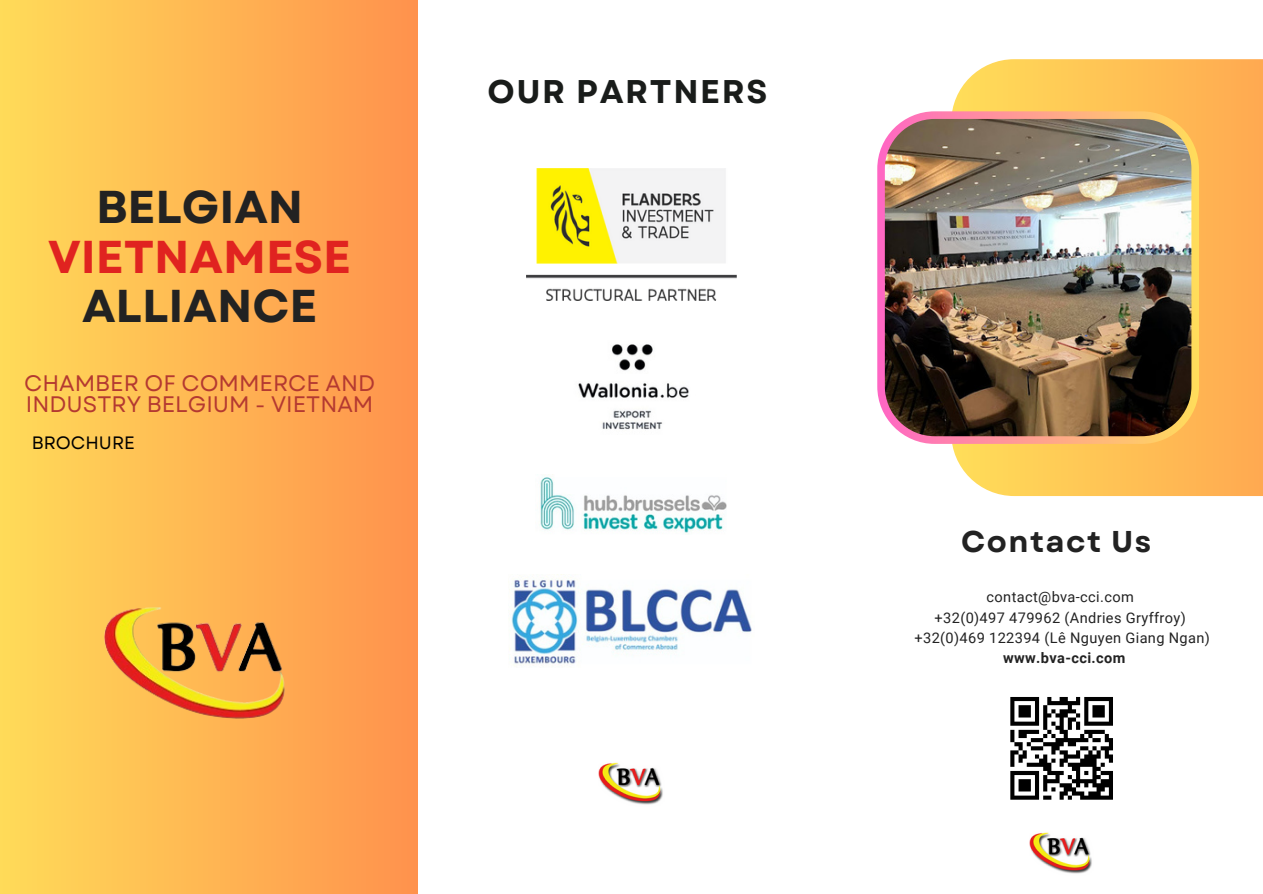
<style>
.page{position:relative;width:1263px;height:894px;background:#fff}
.page>*{position:absolute;margin:0;border:0;box-sizing:border-box;transform-origin:0 0}
.t1{font:700 45.9px/49.5px "Garet";color:#222;text-align:center}
.t2{font:700 32.7px "Garet";letter-spacing:.05em;color:#191c1a}
.t3{font:700 30px "Garet";letter-spacing:.05em;color:#222}
.t4{font:22.35px/21.3px "Garet";color:#b43931}
.t5{font:17.85px "Garet";color:#000}
.t6{font:14.55px "Roboto";letter-spacing:.025em;color:#222}
.t7{font:700 14.55px "Roboto";letter-spacing:.025em;color:#222}
.s1{color:#e02320}
</style>
<div class="page">
<div style="left:0;top:0;width:417px;height:893px;background:linear-gradient(to right,#ffdb59,#ff924d)"></div>
<svg style="left:952px;top:59px;width:311px;height:437px;fill:#ffb352"></svg>
<svg style="left:1010px;top:697px;width:103px;height:102px"></svg>
<hr style="left:1080px;top:795px;width:33px;height:4px;background:#000">
<img style="left:1029px;top:832px;width:63px;height:42px">
<img style="left:877px;top:111px;width:322px;height:333px">
<img style="left:102px;top:578px;width:195px;height:159px">
<img style="left:526px;top:168px;width:211px;height:132px">
<img style="left:578px;top:344px;width:111px;height:86px">
<img style="left:540px;top:474px;width:187px;height:60px">
<img style="left:509px;top:574px;width:243px;height:92px">
<img style="left:598px;top:762px;width:65px;height:43px">
<p class="t1" style="left:48px;top:182px;width:304px">BELGIAN<br><span class="s1">VIETNAMESE<br></span>ALLIANCE</p>
<p class="t4" style="left:24px;top:372px;width:353px">CHAMBER OF COMMERCE AND<br>INDUSTRY BELGIUM - VIETNAM</p>
<p class="t5" style="left:32px;top:429px;width:105px">BROCHURE</p>
<p class="t2" style="left:487px;top:68px;width:281px">OUR PARTNERS</p>
<p class="t3" style="left:961px;top:519px;width:192px">Contact Us</p>
<p class="t6" style="left:987px;top:588px;width:149px">contact@bva-cci.com</p>
<p class="t6" style="left:935px;top:609px;width:253px">+32(0)497 479962 (Andries Gryffroy)</p>
<p class="t6" style="left:914px;top:629px;width:297px">+32(0)469 122394 (Lê Nguyen Giang Ngan)</p>
<h3 class="t7" style="left:1003px;top:649px;width:124px">www.bva-cci.com</h3>
</div>
